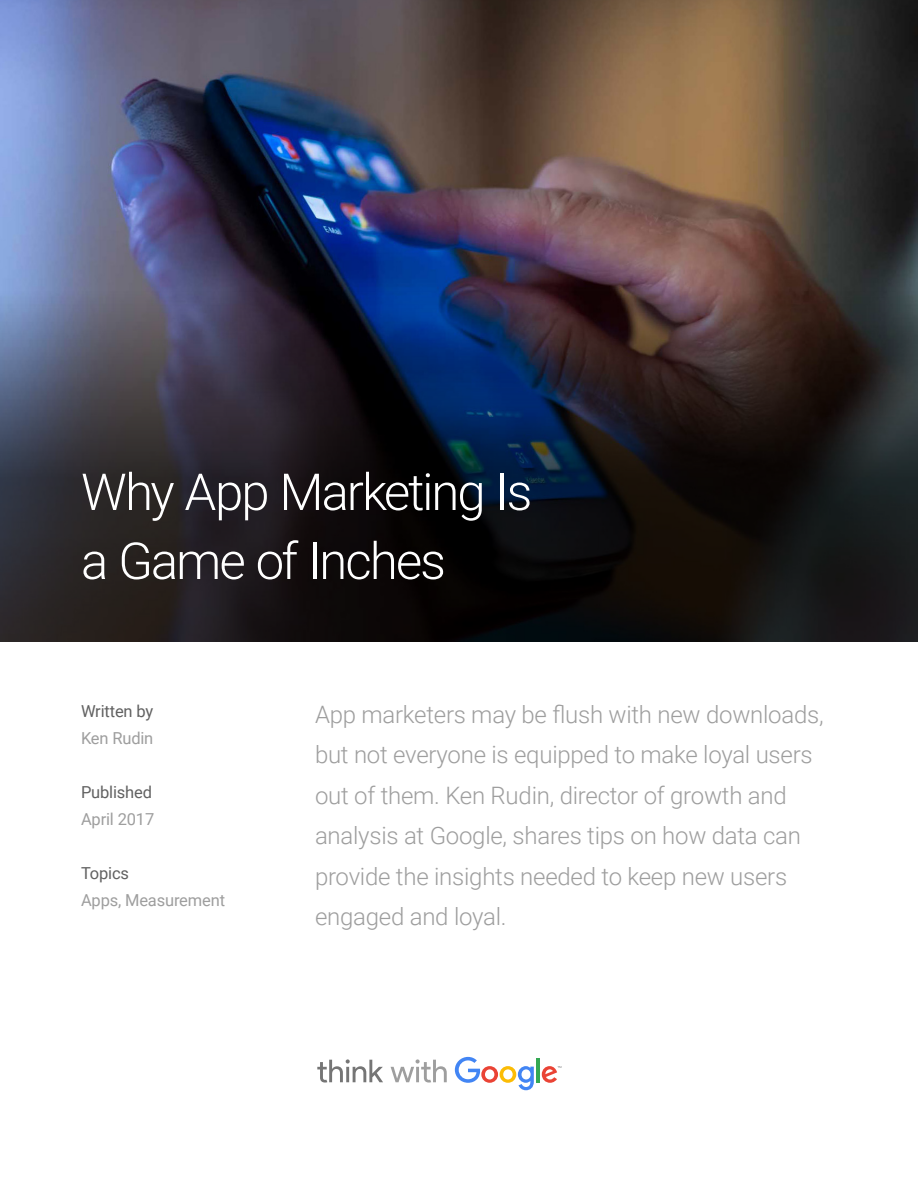
<style>
.page{position:relative;width:918px;height:1188px;background:#fff}
.page>*{position:absolute;margin:0;border:0;box-sizing:border-box;transform-origin:0 0}
.t1{font:300 51px/69px "Roboto";letter-spacing:-.04em;color:#fff}
.t2{font:300 24px/40.5px "Roboto";letter-spacing:-.01em;color:#9e9e9e}
.t3{font:16.5px "Roboto";letter-spacing:-.01em;color:#9e9e9e}
.t4{font:16.5px "Roboto";letter-spacing:-.01em;color:#616161}
</style>
<div class="page">
<img style="left:0;top:0;width:918px;height:288px">
<svg style="left:0;top:288px;width:918px;height:354px;background:#212129"></svg>
<svg style="left:317px;top:1059px;width:66px;height:24px"></svg>
<svg style="left:391px;top:1059px;width:56px;height:24px"></svg>
<svg style="left:455px;top:1057px;width:79px;height:33px"></svg>
<hr style="left:536px;top:1058px;width:4px;height:24px;background:#34a853">
<svg style="left:542px;top:1066px;width:19px;height:17px"></svg>
<h1 class="t1" style="left:81px;top:455px;width:453px">Why App Marketing Is a Game of Inches</h1>
<p class="t4" style="left:81px;top:700px;width:74px">Written by</p>
<p class="t3" style="left:81px;top:727px;width:74px">Ken Rudin</p>
<p class="t4" style="left:81px;top:781px;width:73px">Published</p>
<p class="t3" style="left:81px;top:808px;width:75px">April 2017</p>
<p class="t4" style="left:81px;top:862px;width:50px">Topics</p>
<p class="t3" style="left:81px;top:889px;width:146px">Apps, Measurement</p>
<p class="t2" style="left:315px;top:693px;width:510px">App marketers may be flush with new downloads, but not everyone is equipped to make loyal users out of them. Ken Rudin, director of growth and analysis at Google, shares tips on how data can provide the insights needed to keep new users engaged and loyal.</p>
</div>
